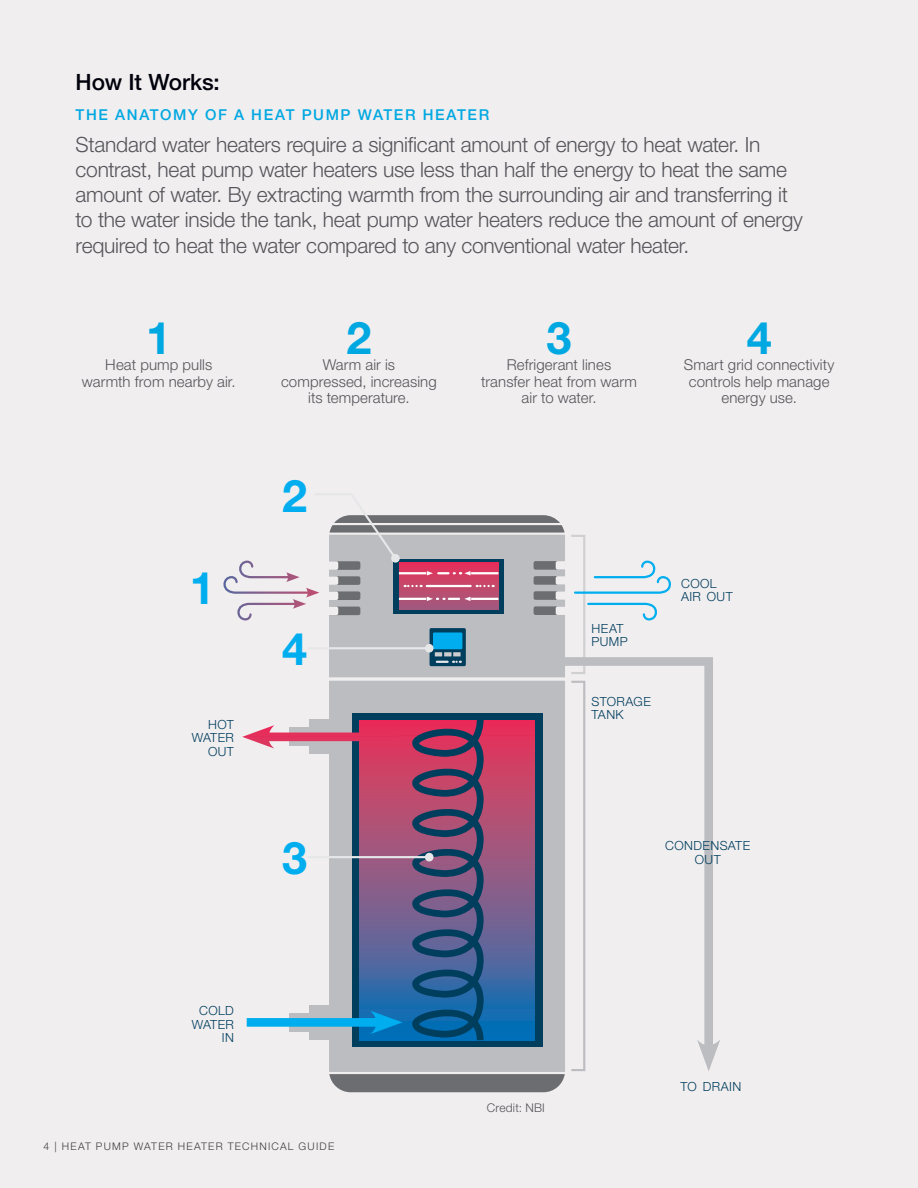
<style>
.page{position:relative;width:918px;height:1188px;background:#f1eeef}
.page>*{position:absolute;margin:0;border:0;box-sizing:border-box;transform-origin:0 0}
.big_numbers{font:700 45px "Helvetica Neue LT";color:#00aeef}
.big_numbers-2{font:700 45px "Helvetica Neue LT";color:#00a8e2}
.head_2{font:500 22.5px "Helvetica Neue LT";letter-spacing:-.005em;color:#00000b}
.intro_text{font:300 21px/25.2px "Helvetica Neue LT";letter-spacing:-.015em;color:#54555a}
.Numbered_body{font:300 15px/16.5px "Helvetica Neue LT";letter-spacing:.005em;color:#54555a;text-align:center}
.head_6{font:500 15px "Helvetica Neue LT";letter-spacing:.105em;color:#00a8e2}
.LABELS{font:300 12.6px/13.5px "Helvetica Neue LT";letter-spacing:.03em;color:#003e5e}
.caption_reverse{font:300 12px "Helvetica Neue LT";letter-spacing:.015em;color:#54555a}
.t1{font:300 10.5px "Helvetica Neue LT";letter-spacing:.115em;color:#3e3e3f}
</style>
<div class="page">
<div style="left:310px;top:719px;width:19px;height:35px;background:#bcbdc0"></div>
<div style="left:310px;top:1005px;width:19px;height:35px;background:#bcbdc0"></div>
<div style="left:329px;top:681px;width:236px;height:391px;background:#bcbdc0"></div>
<svg style="left:329px;top:1074px;width:236px;height:18px;background:#727376"></svg>
<div style="left:570px;top:535px;width:15px;height:139px;border:2px solid #cfd0d2"></div>
<svg style="left:555px;top:653px;width:158px;height:408px"></svg>
<svg style="left:697px;top:1039px;width:23px;height:32px"></svg>
<div style="left:352px;top:713px;width:190px;height:334px;background:#003e5e"></div>
<svg style="left:360px;top:720px;width:174px;height:320px;background:#875786"></svg>
<svg style="left:409px;top:712px;width:78px;height:329px"></svg>
<svg style="left:289px;top:728px;width:59px;height:18px"></svg>
<div style="left:289px;top:1013px;width:59px;height:19px;background:#bcbdc0"></div>
<div style="left:261px;top:733px;width:137px;height:8px;background:#e2315b"></div>
<svg style="left:242px;top:725px;width:32px;height:24px"></svg>
<div style="left:247px;top:1018px;width:137px;height:9px;background:#00aeef"></div>
<svg style="left:370px;top:1011px;width:33px;height:23px"></svg>
<svg style="left:574px;top:559px;width:97px;height:63px"></svg>
<svg style="left:223px;top:494px;width:343px;height:183px"></svg>
<div style="left:391px;top:554px;width:9px;height:9px;background:#e6e7e9;border-radius:50%"></div>
<hr style="left:308px;top:647px;width:121px;height:2px;background:#e6e7e9">
<div style="left:425px;top:644px;width:9px;height:9px;background:#e6e7e9;border-radius:50%"></div>
<hr style="left:308px;top:856px;width:121px;height:2px;background:#e6e7e9">
<div style="left:425px;top:853px;width:9px;height:8px;background:#e6e7e9;border-radius:50%"></div>
<p class="head_2" style="left:76px;top:68px;width:146px">How It Works:</p>
<p class="head_6" style="left:76px;top:106px;width:415px">THE ANATOMY OF A HEAT PUMP WATER HEATER</p>
<p class="intro_text" style="left:76px;top:131px;width:729px">Standard water heaters require a significant amount of energy to heat water. In contrast, heat pump water heaters use less than half the energy to heat the same amount of water. By extracting warmth from the surrounding air and transferring it to the water inside the tank, heat pump water heaters reduce the amount of energy required to heat the water compared to any conventional water heater.</p>
<p class="big_numbers-2" style="left:146px;top:310px;width:27px">1</p>
<p class="Numbered_body" style="left:82px;top:357px;width:155px">Heat pump pulls warmth from nearby air.</p>
<p class="big_numbers" style="left:190px;top:560px;width:27px">1</p>
<p class="LABELS" style="left:192px;top:717px;width:44px;text-align:right">HOT<br>WATER<br>OUT</p>
<p class="big_numbers-2" style="left:346px;top:310px;width:27px">2</p>
<p class="Numbered_body" style="left:281px;top:357px;width:157px">Warm air is compressed, increasing its temperature.</p>
<p class="big_numbers" style="left:282px;top:468px;width:27px">2</p>
<p class="big_numbers" style="left:282px;top:621px;width:27px">4</p>
<p class="big_numbers-2" style="left:547px;top:310px;width:27px">3</p>
<p class="Numbered_body" style="left:481px;top:357px;width:157px">Refrigerant lines transfer heat from warm air to water.</p>
<p class="big_numbers-2" style="left:747px;top:310px;width:27px">4</p>
<p class="Numbered_body" style="left:684px;top:357px;width:152px">Smart grid connectivity controls help manage energy use.</p>
<p class="LABELS" style="left:592px;top:621px;width:38px">HEAT<br>PUMP</p>
<p class="LABELS" style="left:592px;top:694px;width:61px">STORAGE<br>TANK</p>
<p class="LABELS" style="left:681px;top:576px;width:53px">COOL<br>AIR OUT</p>
<p class="big_numbers" style="left:282px;top:830px;width:27px">3</p>
<p class="LABELS" style="left:665px;top:839px;width:86px;text-align:center">CONDENSATE<br>OUT</p>
<p class="LABELS" style="left:192px;top:1004px;width:44px;text-align:right">COLD<br>WATER<br>IN</p>
<p class="t1" style="left:44px;top:1140px;width:292px">4 | HEAT PUMP WATER HEATER TECHNICAL GUIDE</p>
<p class="caption_reverse" style="left:487px;top:1101px;width:59px">Credit: NBI</p>
<p class="LABELS" style="left:680px;top:1079px;width:62px">TO DRAIN</p>
</div>
